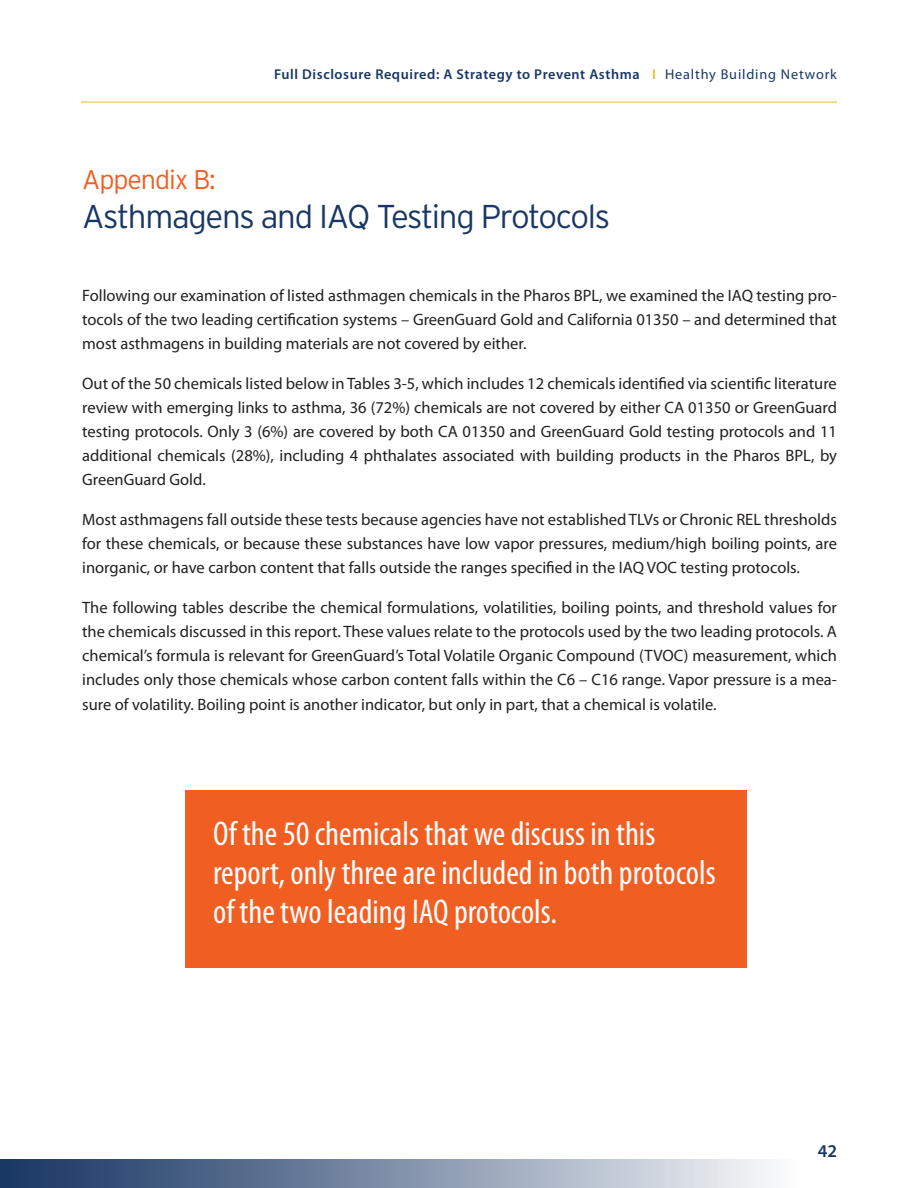
<style>
.page{position:relative;width:918px;height:1188px;background:#fff}
.page>*{position:absolute;margin:0;border:0;box-sizing:border-box;transform-origin:0 0}
.t1{font:condensed 34.5px/39px "Myriad Pro";color:#fff}
.t2{font:300 33px "Interstate";letter-spacing:-.04em;color:#193764}
.t3{font:300 27px "Interstate";letter-spacing:-.04em;color:#f15e22}
.t4{font:600 18px "Myriad Pro";color:#193764}
.t5{font:16.5px/24px "Myriad Pro";color:#231f20;text-align:justify}
.t6{font:600 14.25px "Myriad Pro";letter-spacing:.04em;color:#193764}
.s1{color:#eebc1b}
.s2{font-weight:400}
</style>
<div class="page">
<hr style="left:81px;top:102px;width:756px;height:1px;background:#eebc1b">
<div style="left:0;top:1159px;width:916px;height:29px;background:linear-gradient(to right,#133260,#fff)"></div>
<div style="left:185px;top:791px;width:561px;height:177px;background:#f15e22"></div>
<p class="t6" style="left:274px;top:65px;width:564px">Full Disclosure Required: A Strategy to Prevent Asthma <span class="s1">I</span> <span class="s2">Healthy Building Network</span></p>
<h3 class="t3" style="left:82px;top:164px;width:135px">Appendix B:</h3>
<h2 class="t2" style="left:82px;top:198px;width:529px">Asthmagens and IAQ Testing Protocols</h2>
<p class="t5" style="left:82px;top:283px;width:756px">Following our examination of listed asthmagen chemicals in the Pharos BPL, we examined the IAQ testing pro&shy;tocols of the two leading certification systems – GreenGuard Gold and California 01350 – and determined that most asthmagens in building materials are not covered by either.</p>
<p class="t5" style="left:82px;top:371px;width:756px">Out of the 50 chemicals listed below in Tables 3-5, which includes 12 chemicals identified via scientific literature review with emerging links to asthma, 36 (72%) chemicals are not covered by either CA 01350 or GreenGuard testing protocols. Only 3 (6%) are covered by both CA 01350 and GreenGuard Gold testing protocols and 11 additional chemicals (28%), including 4 phthalates associated with building products in the Pharos BPL, by GreenGuard Gold.</p>
<p class="t5" style="left:82px;top:507px;width:756px">Most asthmagens fall outside these tests because agencies have not established TLVs or Chronic REL thresholds for these chemicals, or because these substances have low vapor pressures, medium/high boiling points, are inorganic, or have carbon content that falls outside the ranges specified in the IAQ VOC testing protocols.</p>
<p class="t5" style="left:82px;top:596px;width:756px">The following tables describe the chemical formulations, volatilities, boiling points, and threshold values for the chemicals discussed in this report. These values relate to the protocols used by the two leading protocols. A chemical’s formula is relevant for GreenGuard’s Total Volatile Organic Compound (TVOC) measurement, which includes only those chemicals whose carbon content falls within the C6 – C16 range. Vapor pressure is a mea&shy;sure of volatility. Boiling point is another indicator, but only in part, that a chemical is volatile.</p>
<h1 class="t1" style="left:213px;top:813px;width:504px">Of the 50 chemicals that we discuss in this report, only three are included in both protocols of the two leading IAQ protocols.</h1>
<p class="t4" style="left:818px;top:1139px;width:21px">42</p>
</div>
